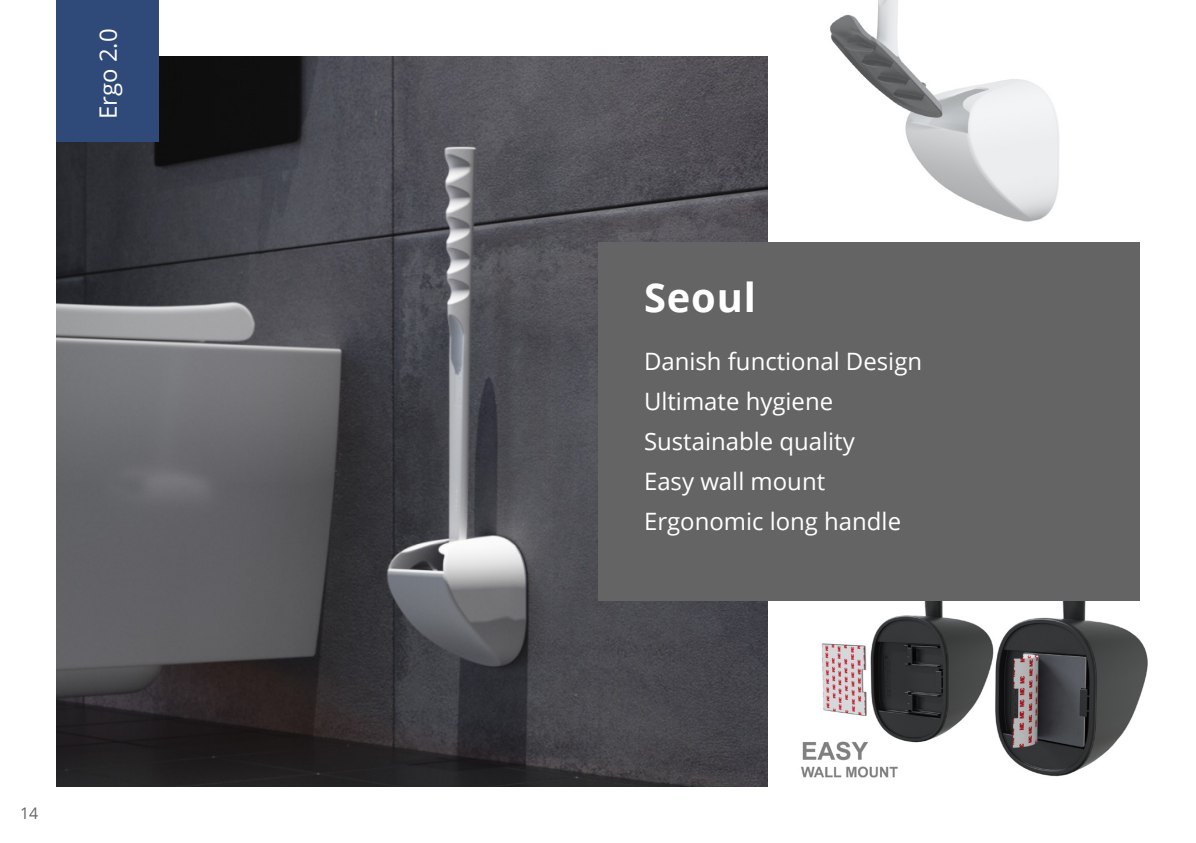
<style>
.page{position:relative;width:1196px;height:843px;background:#fff}
.page>*{position:absolute;margin:0;border:0;box-sizing:border-box;transform-origin:0 0}
.t1{font:700 39.8px "Open Sans";letter-spacing:.02em;color:#fff}
.t2{font:24px "Open Sans";color:#fff}
.t3{font:16px "Open Sans";color:#646464}
</style>
<div class="page">
<img style="left:796px;top:537px;width:352px;height:241px">
<img style="left:57px;top:57px;width:709px;height:729px">
<div style="left:57px;top:0;width:102px;height:141px;background:#2f4a78"></div>
<div style="left:598px;top:242px;width:540px;height:358px;background:#646464"></div>
<img style="left:830px;top:0;width:229px;height:222px">
<p class="t2" style="left:92px;top:119px;width:92px;rotate:-90deg">Ergo 2.0</p>
<p class="t3" style="left:20px;top:801px;width:20px">14</p>
<p class="t1" style="left:644px;top:269px;width:113px">Seoul</p>
<p class="t2" style="left:644px;top:345px;width:279px">Danish functional Design</p>
<p class="t2" style="left:644px;top:385px;width:190px">Ultimate hygiene</p>
<p class="t2" style="left:644px;top:425px;width:212px">Sustainable quality</p>
<p class="t2" style="left:644px;top:464px;width:182px">Easy wall mount</p>
<p class="t2" style="left:644px;top:504px;width:258px">Ergonomic long handle</p>
</div>
